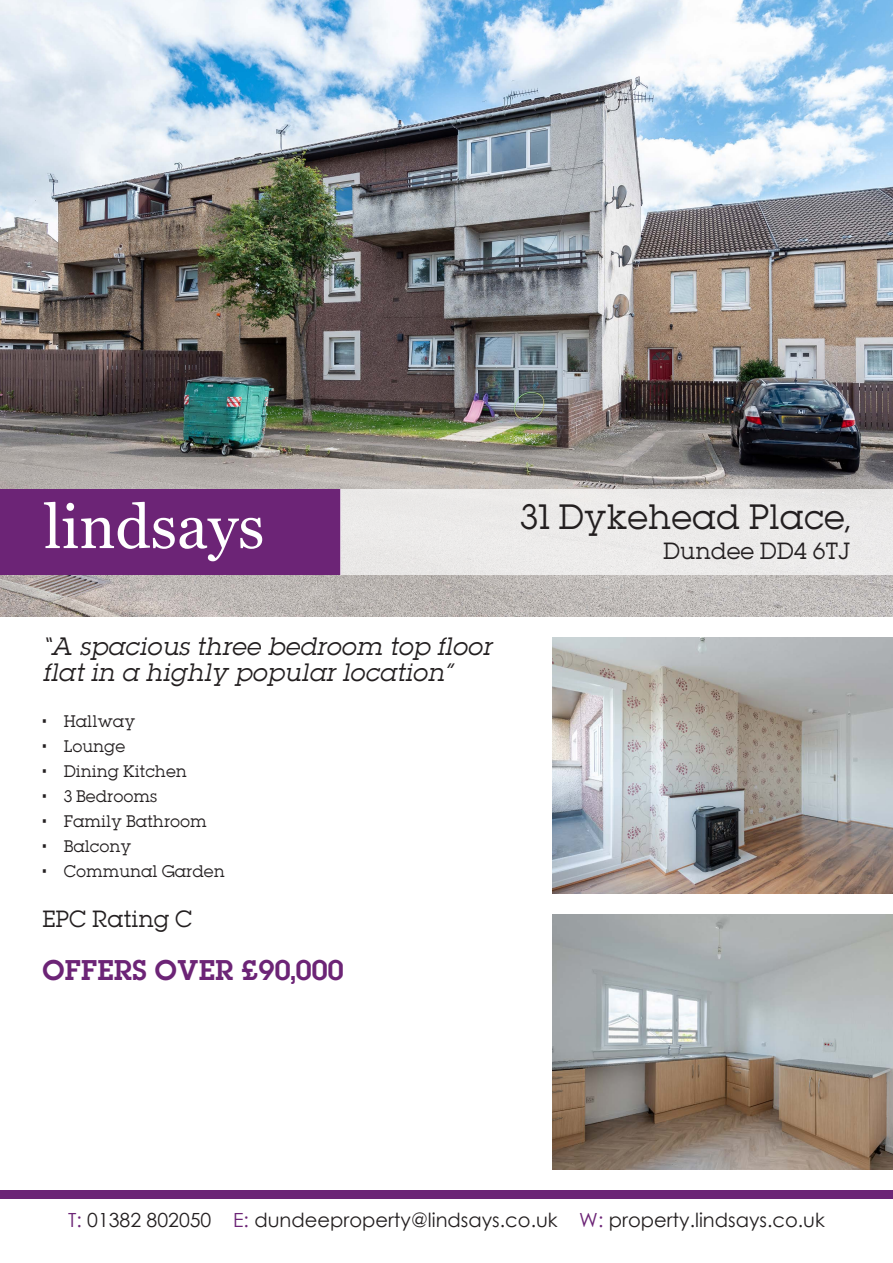
<style>
.page{position:relative;width:893px;height:1263px;background:#fff}
.page>*{position:absolute;margin:0;border:0;box-sizing:border-box;transform-origin:0 0}
.t1{font:31.5px "Lubalin";color:#231f20}
.t2{font:25.5px "Lubalin Demi";color:#6c2476}
.t3{font:italic 22.5px/25.5px "Lubalin";color:#231f20}
.t4{font:21px "Lubalin";color:#231f20}
.t5{font:19.5px "Century Gothic";color:#231f20}
.t6{font:15px "Lubalin";color:#231f20}
.s1{color:#6c2476}
</style>
<div class="page">
<img style="left:0;top:0;width:893px;height:617px">
<img style="left:553px;top:638px;width:340px;height:255px">
<img style="left:553px;top:914px;width:340px;height:255px">
<div style="left:0;top:489px;width:340px;height:85px;background:#6c2476"></div>
<svg style="left:44px;top:502px;width:218px;height:59px"></svg>
<div style="left:0;top:1191px;width:893px;height:8px;background:#6c2476"></div>
<div style="left:340px;top:489px;width:553px;height:85px;background:#ebeae9"></div>
<h1 class="t1" style="left:520px;top:496px;width:332px">31 Dykehead Place,</h1>
<h3 class="t4" style="left:663px;top:536px;width:189px">Dundee DD4 6TJ</h3>
<h3 class="t3" style="left:43px;top:634px;width:451px">“A spacious three bedroom top floor flat in a highly popular location”</h3>
<p class="t6" style="left:43px;top:711px;width:94px">• Hallway</p>
<p class="t6" style="left:43px;top:736px;width:84px">• Lounge</p>
<p class="t6" style="left:43px;top:761px;width:146px">• Dining Kitchen</p>
<p class="t6" style="left:43px;top:786px;width:116px">• 3 Bedrooms</p>
<p class="t6" style="left:43px;top:811px;width:166px">• Family Bathroom</p>
<p class="t6" style="left:43px;top:836px;width:90px">• Balcony</p>
<p class="t6" style="left:43px;top:861px;width:184px">• Communal Garden</p>
<h3 class="t4" style="left:43px;top:904px;width:151px">EPC Rating C</h3>
<h2 class="t2" style="left:43px;top:951px;width:303px">OFFERS OVER £90,000</h2>
<h3 class="t5" style="left:68px;top:1206px;width:758px"><span class="s1">T:</span> 01382 802050 <span class="s1">E:</span> dundeeproperty@lindsays.co.uk <span class="s1">W:</span> property.lindsays.co.uk</h3>
</div>
